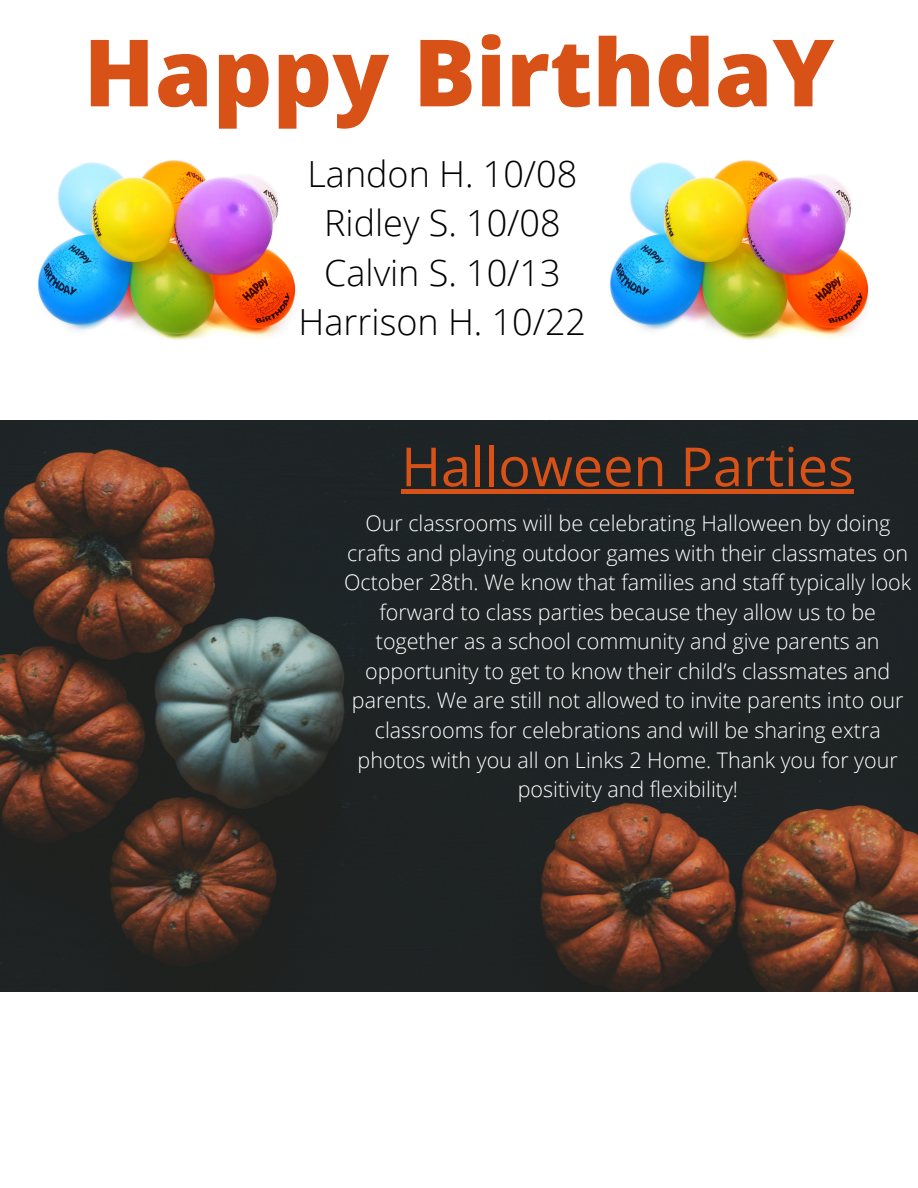
<style>
.page{position:relative;width:918px;height:1188px;background:#fff}
.page>*{position:absolute;margin:0;border:0;box-sizing:border-box;transform-origin:0 0}
.t1{font:800 93px "Open Sans";color:#d85117}
.t2{font:54px "Open Sans";color:#d85117}
.t3{font:300 36px/49.5px "Open Sans";color:#000;text-align:center}
.t4{font:300 21.45px/29.5px "Open Sans";color:#fff;text-align:center}
</style>
<div class="page">
<img style="left:0;top:420px;width:918px;height:572px">
<img style="left:37px;top:160px;width:259px;height:180px">
<hr style="left:401px;top:490px;width:453px;height:4px;background:#d85117">
<img style="left:610px;top:160px;width:259px;height:180px">
<h1 class="t1" style="left:84px;top:7px;width:752px">Happy BirthdaY</h1>
<h3 class="t3" style="left:299px;top:148px;width:289px">Landon H. 10/08<br>Ridley S. 10/08<br>Calvin S. 10/13<br>Harrison H. 10/22</h3>
<h2 class="t2" style="left:401px;top:429px;width:454px">Halloween Parties</h2>
<p class="t4" style="left:344px;top:508px;width:569px">Our classrooms will be celebrating Halloween by doing crafts and playing outdoor games with their classmates on October 28th. We know that families and staff typically look forward to class parties because they allow us to be together as a school community and give parents an opportunity to get to know their child’s classmates and parents. We are still not allowed to invite parents into our classrooms for celebrations and will be sharing extra photos with you all on Links 2 Home. Thank you for your positivity and flexibility!</p>
</div>
